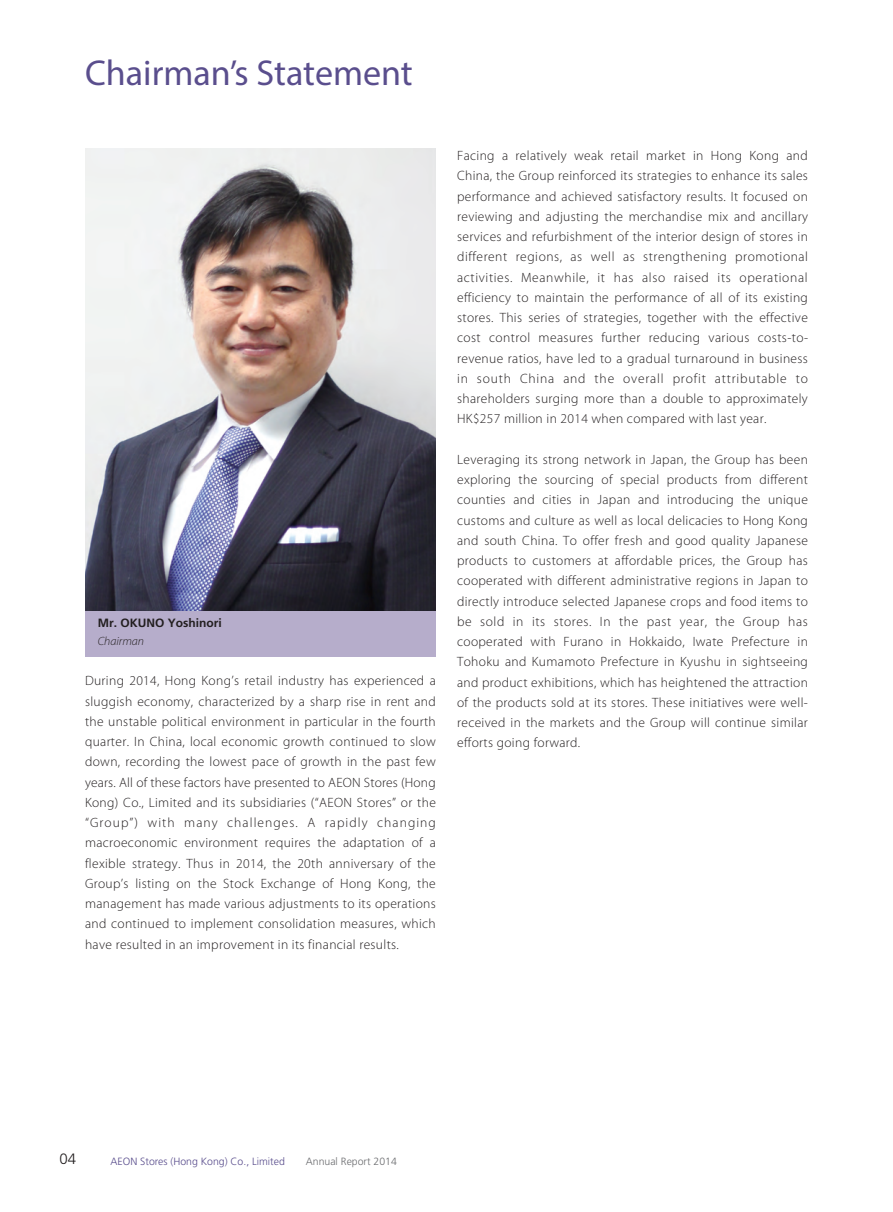
<style>
.page{position:relative;width:893px;height:1212px;background:#fff}
.page>*{position:absolute;margin:0;border:0;box-sizing:border-box;transform-origin:0 0}
.t1{font:36px "Myriad Pro";color:#5a4e8d}
.t2{font:300 15px "Frutiger LT Std";color:#231f20}
.t3{font:300 13.5px/20.2px "Myriad Pro";letter-spacing:.025em;color:#231f20;text-align:justify}
.t4{font:700 12px "Frutiger LT Std";color:#231f20}
.t5{font:italic 300 12px "Myriad Pro";color:#231f20}
.t6{font:300 10.5px "Frutiger LT Std";color:#5a4e8d}
.t7{font:300 10.5px "Frutiger LT Std";color:#6c6d70}
</style>
<div class="page">
<div style="left:85px;top:599px;width:351px;height:58px;background:#b6adcb"></div>
<img style="left:85px;top:149px;width:351px;height:461px">
<h1 class="t1" style="left:85px;top:51px;width:329px">Chairman’s Statement</h1>
<p class="t4" style="left:98px;top:616px;width:126px">Mr. OKUNO Yoshinori</p>
<p class="t5" style="left:98px;top:634px;width:48px">Chairman</p>
<p class="t3" style="left:85px;top:670px;width:352px">During 2014, Hong Kong’s retail industry has experienced a sluggish economy, characterized by a sharp rise in rent and the unstable political environment in particular in the fourth quarter. In China, local economic growth continued to slow down, recording the lowest pace of growth in the past few years. All of these factors have presented to AEON Stores (Hong Kong) Co., Limited and its subsidiaries (“AEON Stores” or the “Group”) with many challenges. A rapidly changing macroeconomic environment requires the adaptation of a flexible strategy. Thus in 2014, the 20th anniversary of the Group’s listing on the Stock Exchange of Hong Kong, the management has made various adjustments to its operations and continued to implement consolidation measures, which have resulted in an improvement in its financial results.</p>
<p class="t3" style="left:457px;top:145px;width:352px">Facing a relatively weak retail market in Hong Kong and China, the Group reinforced its strategies to enhance its sales performance and achieved satisfactory results. It focused on reviewing and adjusting the merchandise mix and ancillary services and refurbishment of the interior design of stores in different regions, as well as strengthening promotional activities. Meanwhile, it has also raised its operational efficiency to maintain the performance of all of its existing stores. This series of strategies, together with the effective cost control measures further reducing various costs-to&shy;revenue ratios, have led to a gradual turnaround in business in south China and the overall profit attributable to shareholders surging more than a double to approximately HK$257 million in 2014 when compared with last year.</p>
<p class="t3" style="left:457px;top:449px;width:352px">Leveraging its strong network in Japan, the Group has been exploring the sourcing of special products from different counties and cities in Japan and introducing the unique customs and culture as well as local delicacies to Hong Kong and south China. To offer fresh and good quality Japanese products to customers at affordable prices, the Group has cooperated with different administrative regions in Japan to directly introduce selected Japanese crops and food items to be sold in its stores. In the past year, the Group has cooperated with Furano in Hokkaido, Iwate Prefecture in Tohoku and Kumamoto Prefecture in Kyushu in sightseeing and product exhibitions, which has heightened the attraction of the products sold at its stores. These initiatives were well&shy;received in the markets and the Group will continue similar efforts going forward.</p>
<p class="t2" style="left:60px;top:1151px;width:18px">04</p>
<p class="t6" style="left:111px;top:1155px;width:176px">AEON Stores (Hong Kong) Co., Limited</p>
<p class="t7" style="left:306px;top:1155px;width:93px">Annual Report 2014</p>
</div>
